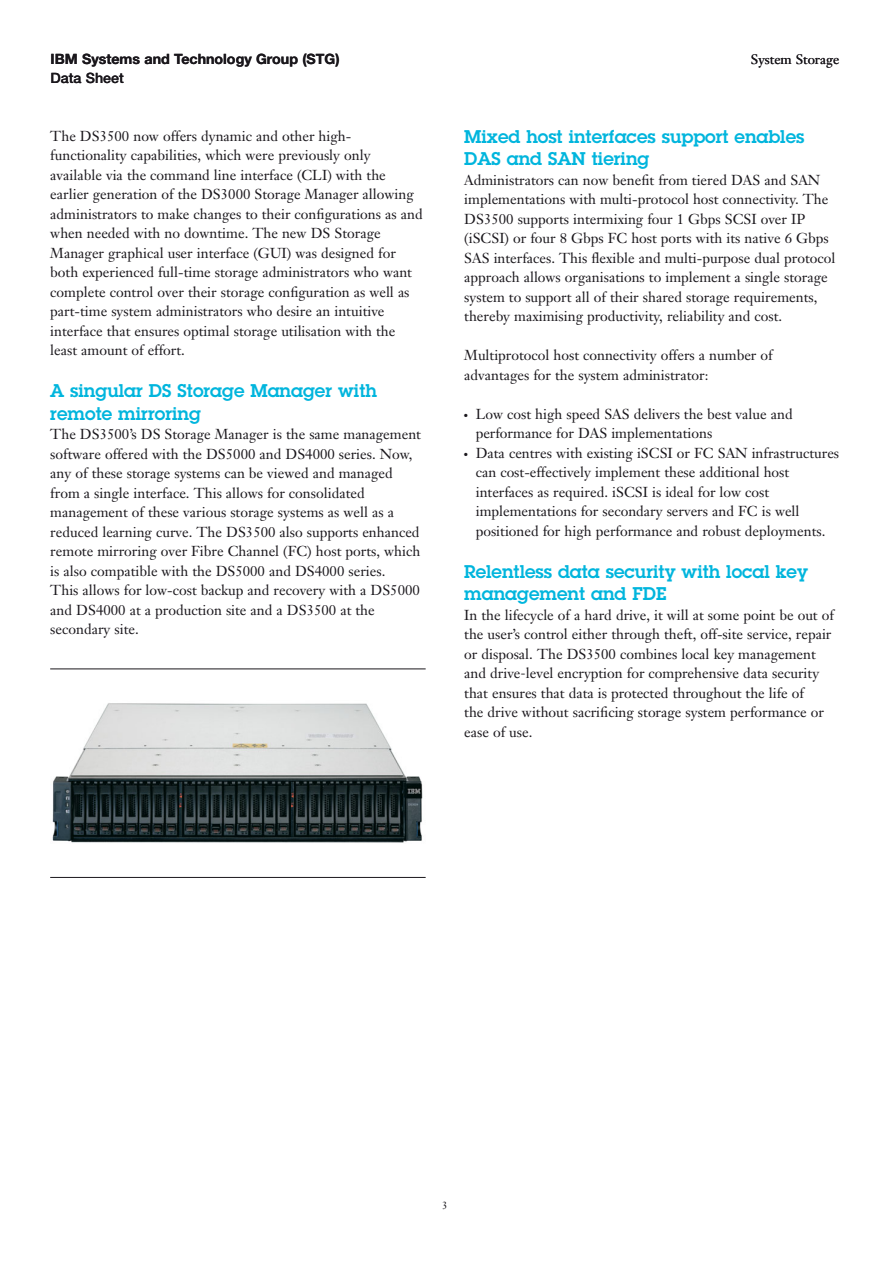
<style>
.page{position:relative;width:893px;height:1263px;background:#fff}
.page>*{position:absolute;margin:0;border:0;box-sizing:border-box;transform-origin:0 0}
.t1{font:600 18px/22.5px "Lubalin Graph Std";color:#00b5dd}
.t2{font:14.25px/19.5px "Janson Text";color:#1a171c}
.t3{font:700 14.25px "Helvetica Neue";color:#1a171c}
.t4{font:500 14.25px "Helvetica Neue";color:#1a171c}
.t5{font:13.5px "Janson Text";color:#1a171c}
.t6{font:10.5px "Janson Text";color:#1a171c}
.s1{font-family:"Helvetica Neue";font-weight:300}
</style>
<div class="page">
<img style="left:52px;top:703px;width:371px;height:140px">
<hr style="left:50px;top:877px;width:376px;height:1px;background:#1a171c">
<hr style="left:50px;top:668px;width:376px;height:1px;background:#1a171c">
<p class="t3" style="left:51px;top:54px;width:290px">IBM Systems and Technology Group (STG)</p>
<p class="t4" style="left:51px;top:73px;width:75px">Data Sheet</p>
<p class="t2" style="left:50px;top:127px;width:374px">The DS3500 now offers dynamic and other high&shy;functionality capabilities, which were previously only available via the command line interface (CLI) with the earlier generation of the DS3000 Storage Manager allowing administrators to make changes to their configurations as and when needed with no downtime. The new DS Storage Manager graphical user interface (GUI) was designed for both experienced full-time storage administrators who want complete control over their storage configuration as well as part-time system administrators who desire an intuitive interface that ensures optimal storage utilisation with the least amount of effort.</p>
<h2 class="t1" style="left:50px;top:381px;width:328px">A singular DS Storage Manager with remote mirroring</h2>
<p class="t2" style="left:50px;top:426px;width:372px">The DS3500’s DS Storage Manager is the same management software offered with the DS5000 and DS4000 series. Now, any of these storage systems can be viewed and managed from a single interface. This allows for consolidated management of these various storage systems as well as a reduced learning curve. The DS3500 also supports enhanced remote mirroring over Fibre Channel (FC) host ports, which is also compatible with the DS5000 and DS4000 series.<br>This allows for low-cost backup and recovery with a DS5000 and DS4000 at a production site and a DS3500 at the secondary site.</p>
<p class="t5" style="left:751px;top:54px;width:90px">System Storage</p>
<h2 class="t1" style="left:464px;top:127px;width:342px">Mixed host interfaces support enables<br>DAS and SAN tiering</h2>
<p class="t2" style="left:464px;top:171px;width:373px">Administrators can now benefit from tiered DAS and SAN implementations with multi-protocol host connectivity. The DS3500 supports intermixing four 1 Gbps SCSI over IP (iSCSI) or four 8 Gbps FC host ports with its native 6 Gbps SAS interfaces. This flexible and multi-purpose dual protocol approach allows organisations to implement a single storage system to support all of their shared storage requirements, thereby maximising productivity, reliability and cost.</p>
<p class="t2" style="left:464px;top:347px;width:310px">Multiprotocol host connectivity offers a number of advantages for the system administrator:</p>
<p class="t2" style="left:476px;top:406px;width:318px;text-indent:-11px">● Low cost high speed SAS delivers the best value and performance for DAS implementations</p>
<p class="t2" style="left:476px;top:445px;width:365px;text-indent:-11px">● Data centres with existing iSCSI or FC SAN infrastructures can cost-effectively implement these additional host interfaces as required. iSCSI is ideal for low cost implementations for secondary servers and FC is well positioned for high performance and robust deployments.</p>
<h2 class="t1" style="left:464px;top:562px;width:345px">Relentless data security with local key management and FDE</h2>
<p class="t2" style="left:464px;top:607px;width:371px">In the lifecycle of a hard drive, it will at some point be out of the user’s control either through theft, off-site service, repair or disposal. The DS3500 combines local key management and drive<span class="s1">-</span>level encryption for comprehensive data security that ensures that data is protected throughout the life of<br>the drive without sacrificing storage system performance or ease of use.</p>
<p class="t6" style="left:442px;top:1201px;width:7px">3</p>
</div>
